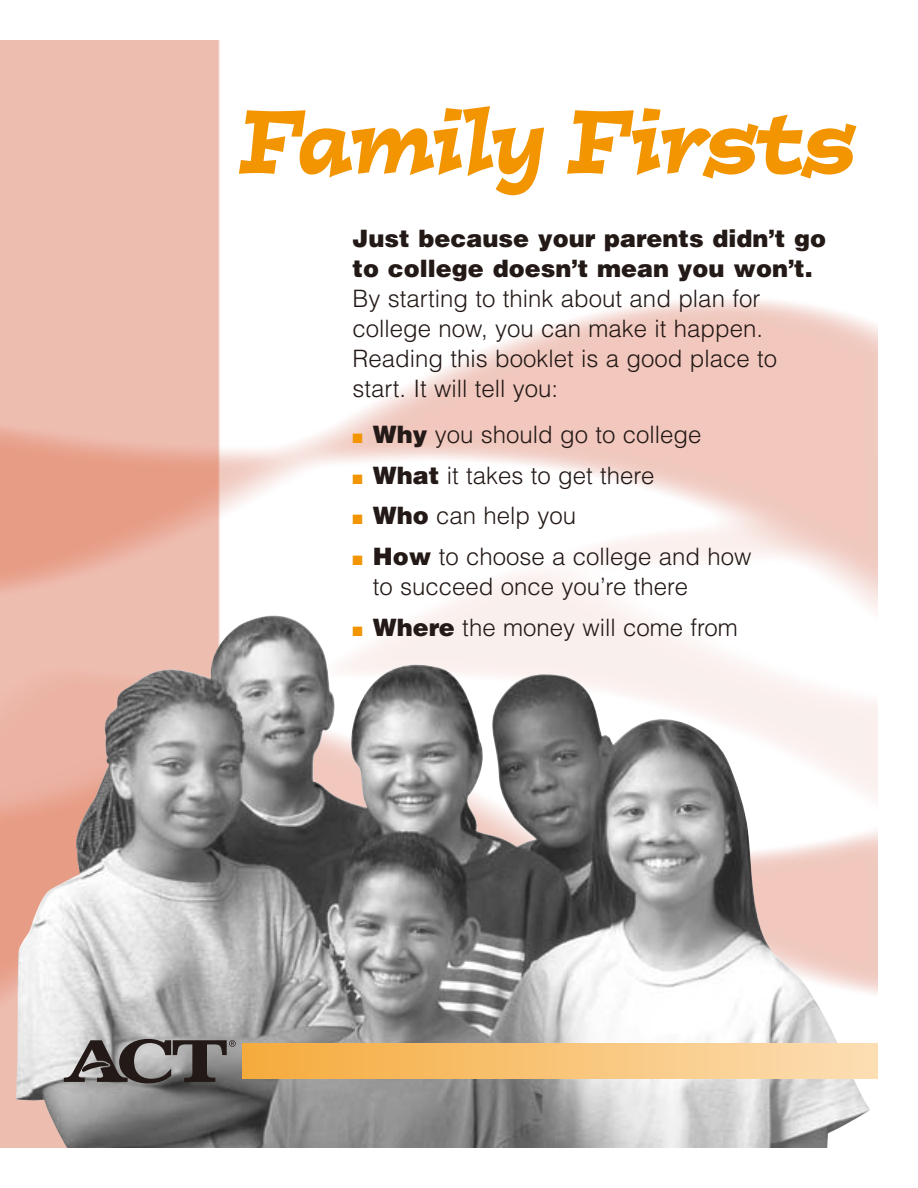
<style>
.page{position:relative;width:918px;height:1188px;background:#fff}
.page>*{position:absolute;margin:0;border:0;box-sizing:border-box;transform-origin:0 0}
.t1{font:italic 90px "Postino";letter-spacing:-.02em;color:#f29500;scale:.8 1}
.t2{font:300 24px/30px "Helvetica";color:#231916}
.t3{font:900 24px/30px "Helvetica";color:#231916}
.s1{color:#f29500}
.s2{font-weight:900}
</style>
<div class="page">
<img style="left:0;top:40px;width:877px;height:1108px">
<img style="left:16px;top:616px;width:855px;height:531px">
<svg style="left:64px;top:1039px;width:172px;height:45px;background:#757170"></svg>
<div style="left:243px;top:1043px;width:635px;height:35px;background:linear-gradient(to right,#f5ab3c,#fcdeb5)"></div>
<h1 class="t1" style="left:240px;top:109px;width:772px">Family Firsts</h1>
<p class="t3" style="left:352px;top:225px;width:475px">Just because your parents didn’t go to college doesn’t mean you won’t.</p>
<p class="t2" style="left:352px;top:285px;width:426px">By starting to think about and plan for college now, you can make it happen.<br>Reading this booklet is a good place to start. It will tell you:</p>
<p class="t2" style="left:352px;top:422px;width:350px"><span class="s1">■</span> <span class="s2">Why</span> you should go to college</p>
<p class="t2" style="left:352px;top:462px;width:303px"><span class="s1">■</span> <span class="s2">What</span> it takes to get there</p>
<p class="t2" style="left:352px;top:503px;width:225px"><span class="s1">■</span> <span class="s2">Who</span> can help you</p>
<p class="t2" style="left:373px;top:544px;width:380px;text-indent:-20px"><span class="s1">■</span> <span class="s2">How</span> to choose a college and how to succeed once you’re there</p>
<p class="t2" style="left:352px;top:615px;width:387px"><span class="s1">■</span> <span class="s2">Where</span> the money will come from</p>
</div>
